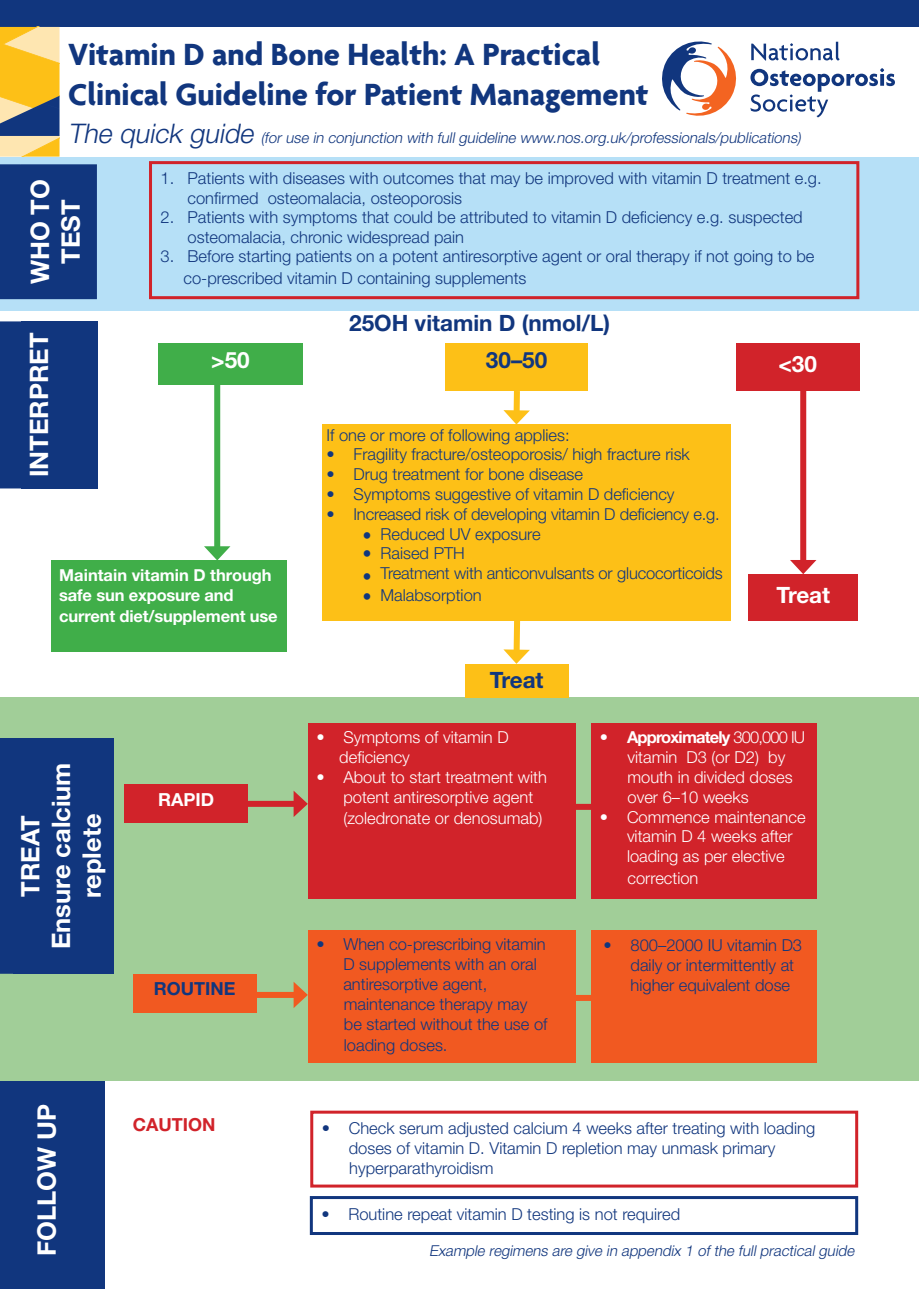
<style>
.page{position:relative;width:919px;height:1289px;background:#fff}
.page>*{position:absolute;margin:0;border:0;box-sizing:border-box;transform-origin:0 0}
.t1{font:700 33px "Agenda";color:#11367e}
.t2{font:26.1px "Times New Roman";color:#11367e}
.t3{font:700 25.5px/30.6px "Helvetica Neue LT Std";color:#fff;text-align:center}
.t4{font:700 22.5px "Helvetica Neue LT Std";color:#11367e}
.t5{font:700 22.5px "Helvetica Neue LT Std";color:#fff}
.t6{font:700 18px "Helvetica Neue LT Std";color:#d1232a}
.t7{font:700 18px "Helvetica Neue LT Std";color:#11367e}
.t8{font:700 18px "Helvetica Neue LT Std";color:#fff}
.t9{font:300 16.5px/19.8px "Helvetica Neue LT Std";color:#11367e}
.t10{font:300 16.5px/19.8px "Helvetica Neue LT Std";color:#fff}
.t11{font:700 16.5px/19.8px "Helvetica Neue LT Std";letter-spacing:-.01em;color:#fff}
.t12{font:700 16.5px "Helvetica Neue LT Std";letter-spacing:-.05em;color:#fff}
.t13{font:italic 300 15px "Helvetica Neue LT Std";color:#11367e}
.s1{font-size:27px}
.s2{font-weight:300}
</style>
<div class="page">
<div style="left:0;top:1081px;width:29px;height:207px;background:#11367e"></div>
<div style="left:29px;top:1071px;width:76px;height:217px;background:#11367e"></div>
<div style="left:0;top:697px;width:918px;height:384px;background:#a1ce98"></div>
<div style="left:0;top:157px;width:918px;height:153px;background:#b6e0f7"></div>
<div style="left:322px;top:424px;width:408px;height:196px;background:#fdc017"></div>
<div style="left:308px;top:723px;width:267px;height:175px;background:#d1232a"></div>
<div style="left:591px;top:723px;width:225px;height:175px;background:#d1232a"></div>
<div style="left:308px;top:930px;width:267px;height:133px;background:#f15921"></div>
<div style="left:591px;top:930px;width:225px;height:133px;background:#f15921"></div>
<div style="left:310px;top:1195px;width:548px;height:39px;border:3px solid #11367e"></div>
<div style="left:310px;top:1110px;width:548px;height:77px;border:3px solid #d1232a"></div>
<div style="left:51px;top:560px;width:235px;height:92px;background:#40ae49"></div>
<div style="left:748px;top:574px;width:110px;height:47px;background:#d1232a"></div>
<div style="left:158px;top:343px;width:144px;height:41px;background:#40ae49"></div>
<div style="left:445px;top:343px;width:143px;height:48px;background:#fdc017"></div>
<div style="left:735px;top:343px;width:124px;height:48px;background:#d1232a"></div>
<div style="left:0;top:0;width:918px;height:27px;background:#11367e"></div>
<svg style="left:751px;top:42px;width:88px;height:19px"></svg>
<svg style="left:750px;top:68px;width:144px;height:49px"></svg>
<svg style="left:662px;top:41px;width:75px;height:75px"></svg>
<div style="left:124px;top:784px;width:124px;height:39px;background:#d1232a"></div>
<div style="left:22px;top:165px;width:74px;height:133px;background:#11367e"></div>
<div style="left:21px;top:164px;width:76px;height:135px;border:2px solid #11367e"></div>
<div style="left:513px;top:391px;width:7px;height:24px;background:#fdc017"></div>
<svg style="left:503px;top:410px;width:27px;height:14px"></svg>
<div style="left:800px;top:376px;width:6px;height:189px;background:#d1232a"></div>
<svg style="left:790px;top:560px;width:26px;height:14px"></svg>
<div style="left:214px;top:376px;width:6px;height:175px;background:#40ae49"></div>
<svg style="left:204px;top:546px;width:26px;height:14px"></svg>
<div style="left:230px;top:800px;width:69px;height:6px;background:#d1232a"></div>
<svg style="left:293px;top:790px;width:15px;height:27px"></svg>
<div style="left:153px;top:991px;width:146px;height:6px;background:#f15921"></div>
<svg style="left:293px;top:982px;width:15px;height:26px"></svg>
<div style="left:149px;top:161px;width:710px;height:138px;border:3px solid #d1232a"></div>
<svg style="left:0;top:27px;width:59px;height:130px;background:#cdb05d"></svg>
<div style="left:22px;top:321px;width:76px;height:167px;background:#11367e"></div>
<div style="left:13px;top:738px;width:100px;height:235px;background:#11367e"></div>
<div style="left:0;top:164px;width:21px;height:135px;background:#11367e"></div>
<div style="left:0;top:321px;width:22px;height:167px;background:#11367e"></div>
<div style="left:0;top:738px;width:13px;height:235px;background:#11367e"></div>
<svg style="left:503px;top:620px;width:27px;height:44px"></svg>
<div style="left:465px;top:664px;width:103px;height:33px;background:#fdc017"></div>
<div style="left:566px;top:803px;width:34px;height:6px;background:#d1232a"></div>
<div style="left:573px;top:994px;width:22px;height:6px;background:#f15921"></div>
<div style="left:133px;top:973px;width:123px;height:39px;background:#f15921"></div>
<p class="t1" style="left:68px;top:34px;width:533px">Vitamin D and Bone Health: A Practical</p>
<p class="t1" style="left:68px;top:74px;width:582px">Clinical Guideline for Patient Management</p>
<p class="t13" style="left:68px;top:129px;width:734px"><span class="s1">The quick guide</span> (for use in conjunction with full guideline www.nos.org.uk/professionals/publications)</p>
<p class="t3" style="left:24px;top:284px;width:107px;rotate:-90deg">WHO TO<br>TEST</p>
<p class="t9" style="left:187px;top:168px;width:635px;text-indent:-27px">1. Patients with diseases with outcomes that may be improved with vitamin D treatment e.g. confirmed osteomalacia, osteoporosis</p>
<p class="t9" style="left:187px;top:207px;width:616px;text-indent:-27px">2. Patients with symptoms that could be attributed to vitamin D deficiency e.g. suspected osteomalacia, chronic widespread pain</p>
<p class="t9" style="left:160px;top:246px;width:655px">3. Before starting patients on a potent antiresorptive agent or oral therapy if not going to be</p>
<p class="t9" style="left:183px;top:268px;width:344px">co-prescribed vitamin D containing supplements</p>
<p class="t3" style="left:23px;top:477px;width:146px;rotate:-90deg">INTERPRET</p>
<p class="t4" style="left:349px;top:309px;width:262px">25OH vitamin D (nmol/L)</p>
<p class="t5" style="left:211px;top:346px;width:40px">&gt;50</p>
<p class="t4" style="left:486px;top:346px;width:63px">30–50</p>
<p class="t5" style="left:778px;top:350px;width:40px">&lt;30</p>
<p class="t11" style="left:59px;top:564px;width:214px">Maintain vitamin D through safe sun exposure and</p>
<p class="t11" style="left:59px;top:606px;width:220px">current diet/supplement use</p>
<p class="t9" style="left:326px;top:424px;width:244px">If one or more of following applies:</p>
<p class="t9" style="left:326px;top:444px;width:365px">• Fragility fracture/osteoporosis/ high fracture risk</p>
<p class="t9" style="left:326px;top:464px;width:258px">• Drug treatment for bone disease</p>
<p class="t9" style="left:326px;top:484px;width:349px">• Symptoms suggestive of vitamin D deficiency</p>
<p class="t9" style="left:326px;top:503px;width:395px">• Increased risk of developing vitamin D deficiency e.g.</p>
<p class="t9" style="left:380px;top:523px;width:162px">Reduced UV exposure</p>
<p class="t9" style="left:380px;top:543px;width:86px">Raised PTH</p>
<p class="t9" style="left:380px;top:563px;width:344px">Treatment with anticonvulsants or glucocorticoids</p>
<p class="t9" style="left:380px;top:584px;width:103px">Malabsorption</p>
<p class="t2" style="left:362px;top:517px;width:11px">•</p>
<p class="t2" style="left:362px;top:536px;width:11px">•</p>
<p class="t2" style="left:362px;top:558px;width:11px">•</p>
<p class="t2" style="left:362px;top:578px;width:11px">•</p>
<p class="t5" style="left:776px;top:581px;width:55px">Treat</p>
<p class="t4" style="left:489px;top:666px;width:55px">Treat</p>
<p class="t3" style="left:15px;top:896px;width:83px;rotate:-90deg">TREAT</p>
<p class="t3" style="left:45px;top:949px;width:188px;rotate:-90deg">Ensure calcium replete</p>
<p class="t8" style="left:158px;top:788px;width:57px">RAPID</p>
<p class="t7" style="left:154px;top:977px;width:83px">ROUTINE</p>
<p class="t3" style="left:31px;top:1256px;width:154px;rotate:-90deg">FOLLOW UP</p>
<p class="t6" style="left:133px;top:1113px;width:84px">CAUTION</p>
<p class="t10" style="left:316px;top:727px;width:194px">• Symptoms of vitamin D</p>
<p class="t10" style="left:339px;top:747px;width:72px">deficiency</p>
<p class="t10" style="left:343px;top:767px;width:205px;text-indent:-27px">• About to start treatment with potent antiresorptive agent</p>
<p class="t10" style="left:343px;top:808px;width:200px">(zoledronate or denosumab)</p>
<p class="t9" style="left:343px;top:934px;width:204px;text-indent:-27px">• When co-prescribing vitamin<br>D supplements with an oral antiresorptive agent,</p>
<p class="t9" style="left:344px;top:993px;width:205px">maintenance therapy may be started without the use of</p>
<p class="t9" style="left:344px;top:1035px;width:105px">loading doses.</p>
<p class="t12" style="left:600px;top:727px;width:207px">• Approximately <span class="s2">300,000 IU</span></p>
<p class="t10" style="left:627px;top:747px;width:166px">vitamin D3 (or D2) by mouth in divided doses over 6–10 weeks</p>
<p class="t10" style="left:627px;top:806px;width:180px;text-indent:-27px">• Commence maintenance vitamin D 4 weeks after loading as per elective</p>
<p class="t10" style="left:627px;top:867px;width:72px">correction</p>
<p class="t9" style="left:630px;top:934px;width:173px;text-indent:-27px">• 800–2000 IU vitamin D3 daily or intermittently at higher equivalent dose</p>
<p class="t9" style="left:349px;top:1117px;width:468px;text-indent:-27px">• Check serum adjusted calcium 4 weeks after treating with loading doses of vitamin D. Vitamin D repletion may unmask primary</p>
<p class="t9" style="left:349px;top:1157px;width:146px">hyperparathyroidism</p>
<p class="t9" style="left:321px;top:1204px;width:360px">• Routine repeat vitamin D testing is not required</p>
<p class="t13" style="left:429px;top:1241px;width:429px">Example regimens are give in appendix 1 of the full practical guide</p>
</div>
